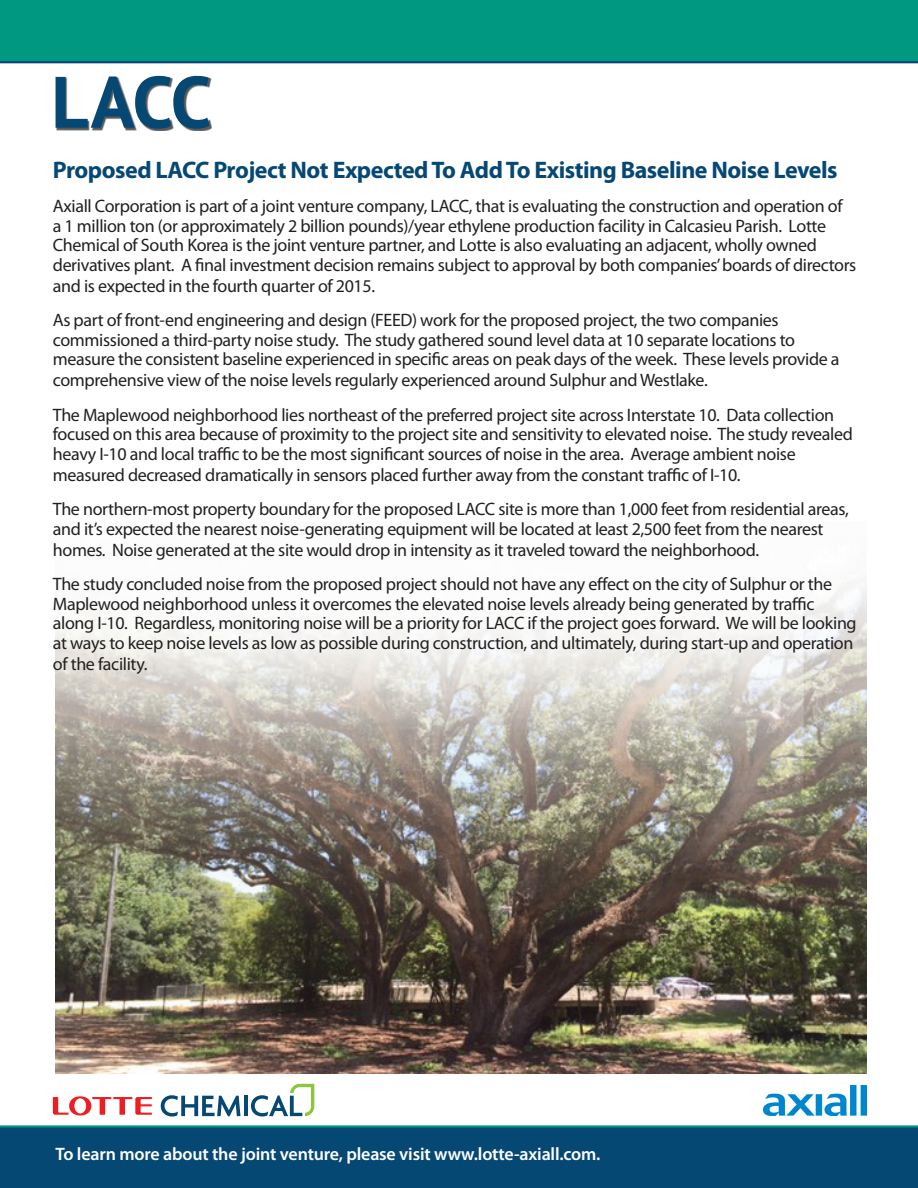
<style>
.page{position:relative;width:918px;height:1188px;background:#fff}
.page>*{position:absolute;margin:0;border:0;box-sizing:border-box;transform-origin:0 0}
.t1{font:700 24px "Myriad Pro";letter-spacing:-.02em;color:#064874}
.t2{font:18px/20px "Myriad Pro";letter-spacing:-.02em;color:#231f20}
.t3{font:600 18px "Myriad Pro";letter-spacing:-.01em;color:#fff}
</style>
<div class="page">
<div style="left:56px;top:77px;width:156px;height:54px;background:#231f20;opacity:.75"></div>
<svg style="left:56px;top:76px;width:153px;height:53px"></svg>
<svg style="left:53px;top:1096px;width:99px;height:20px"></svg>
<svg style="left:161px;top:1095px;width:79px;height:22px"></svg>
<hr style="left:244px;top:1096px;width:4px;height:20px;background:#064874">
<svg style="left:251px;top:1084px;width:63px;height:33px"></svg>
<img style="left:763px;top:1085px;width:104px;height:31px">
<div style="left:0;top:0;width:918px;height:63px;background:#009881"></div>
<div style="left:0;top:1125px;width:918px;height:63px;background:#064874"></div>
<img style="left:56px;top:579px;width:811px;height:495px">
<p class="t1" style="left:53px;top:154px;width:786px">Proposed LACC Project Not Expected To Add To Existing Baseline Noise Levels</p>
<p class="t2" style="left:53px;top:196px;width:805px">Axiall Corporation is part of a joint venture company, LACC, that is evaluating the construction and operation of<br>a 1 million ton (or approximately 2 billion pounds)/year ethylene production facility in Calcasieu Parish. Lotte Chemical of South Korea is the joint venture partner, and Lotte is also evaluating an adjacent, wholly owned derivatives plant. A final investment decision remains subject to approval by both companies’ boards of directors and is expected in the fourth quarter of 2015.</p>
<p class="t2" style="left:53px;top:310px;width:788px">As part of front-end engineering and design (FEED) work for the proposed project, the two companies commissioned a third-party noise study. The study gathered sound level data at 10 separate locations to measure the consistent baseline experienced in specific areas on peak days of the week. These levels provide a comprehensive view of the noise levels regularly experienced around Sulphur and Westlake.</p>
<p class="t2" style="left:53px;top:405px;width:801px">The Maplewood neighborhood lies northeast of the preferred project site across Interstate 10. Data collection focused on this area because of proximity to the project site and sensitivity to elevated noise. The study revealed heavy I-10 and local traffic to be the most significant sources of noise in the area. Average ambient noise measured decreased dramatically in sensors placed further away from the constant traffic of I-10.</p>
<p class="t2" style="left:53px;top:499px;width:797px">The northern-most property boundary for the proposed LACC site is more than 1,000 feet from residential areas, and it’s expected the nearest noise-generating equipment will be located at least 2,500 feet from the nearest homes. Noise generated at the site would drop in intensity as it traveled toward the neighborhood.</p>
<p class="t2" style="left:53px;top:574px;width:781px;line-height:19.5px">The study concluded noise from the proposed project should not have any effect on the city of Sulphur or the<br>Maplewood neighborhood unless it overcomes the elevated noise levels already being generated by traffic</p>
<p class="t2" style="left:53px;top:613px;width:805px">along I-10. Regardless, monitoring noise will be a priority for LACC if the project goes forward. We will be looking at ways to keep noise levels as low as possible during construction, and ultimately, during start-up and operation of the facility.</p>
<p class="t3" style="left:56px;top:1143px;width:546px">To learn more about the joint venture, please visit www.lotte-axiall.com.</p>
</div>
